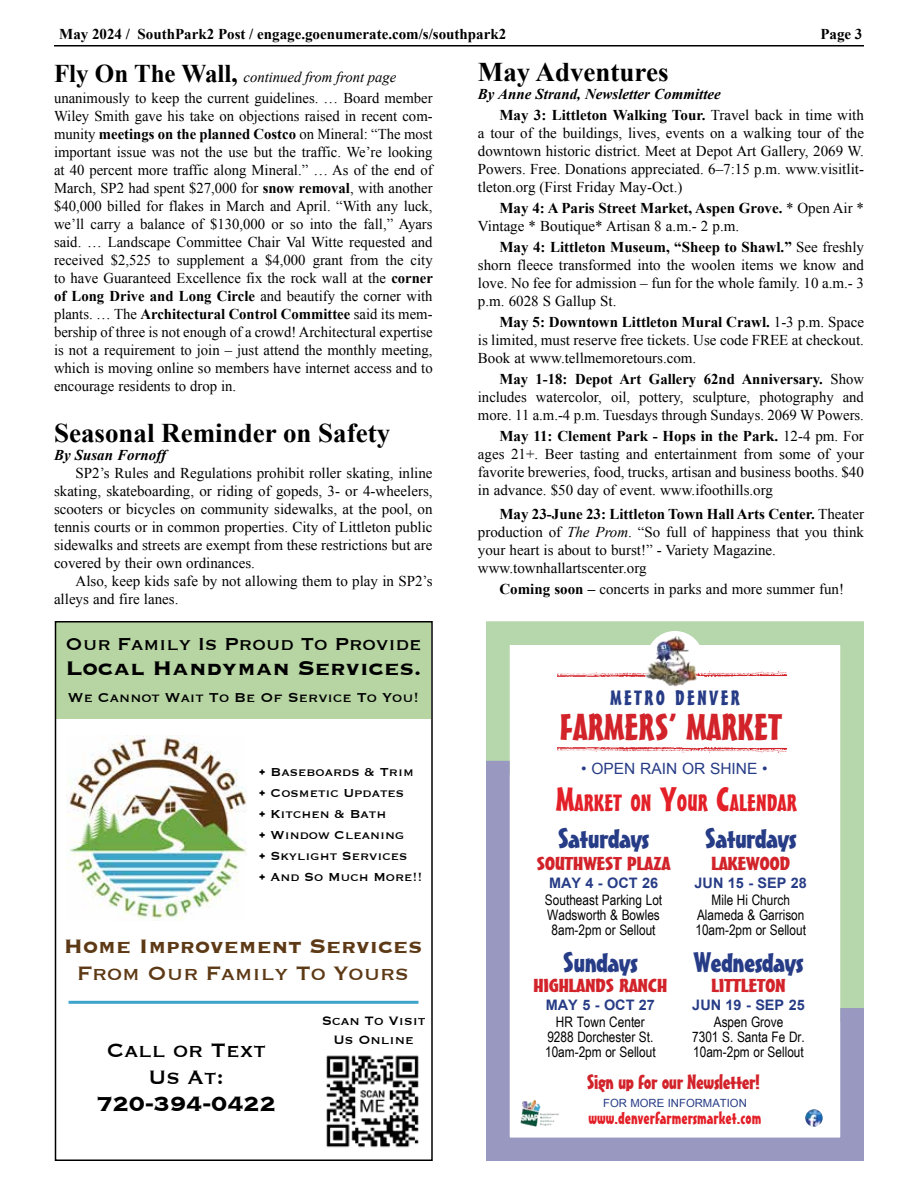
<style>
.page{position:relative;width:918px;height:1188px;background:#fff}
.page>*{position:absolute;margin:0;border:0;box-sizing:border-box;transform-origin:0 0}
.t1{font:36.3px "Mister Earl BT";color:#d2232a;scale:1.2 1}
.t2{font:27.6px "Mister Earl BT";letter-spacing:-.02em;color:#273c86;scale:1.26 1}
.t3{font:700 27px "Times New Roman";color:#000}
.t4{font:700 27px "Copperplate";color:#000}
.t5{font:700 25.5px "Copperplate";color:#000}
.t6{font:700 25.2px "Copperplate";color:#5d3915}
.t7{font:25.2px "Copperplate";color:#5d3915}
.t8{font:25.2px/27px "Copperplate";color:#000;text-align:center}
.t9{font:22.95px "Mister Earl BT";color:#e31f27;scale:1.19 1}
.t10{font:22.5px "Copperplate";color:#000}
.t11{font:20.25px "Mister Earl BT";letter-spacing:-.02em;color:#d2232a;scale:1.2 1}
.t12{font:20.25px "Mister Earl BT";letter-spacing:.1em;color:#273c86;scale:1.2 1}
.t13{font:18.3px "Mister Earl BT";letter-spacing:-.02em;color:#d2232a;scale:1.52 1}
.t14{font:17.55px "Mister Earl BT";color:#e31f27;scale:1.1 1}
.t15{font:16.8px "Copperplate";color:#000}
.t16{font:15.75px/19.5px "Copperplate";color:#000;text-align:center}
.t17{font:15.6px "Arial";color:#273c86}
.t18{font:15px/18px "Times New Roman";color:#000;text-align:justify}
.t19{font:15px "Copperplate";color:#000}
.t20{font:italic 700 15px/21px "Times New Roman";color:#000}
.t21{font:700 15px "Times New Roman";color:#000}
.t22{font:italic 15px "Times New Roman";color:#000}
.t23{font:14.4px/14.9px "Arial Narrow";color:#000;text-align:center}
.t24{font:700 14.4px "Arial";color:#273c86}
.t25{font:11.25px "Arial";color:#273c86}
.s1{font-weight:700;font-style:normal;font-size:25.5px}
.s2{font-style:normal}
.s3{font-weight:400;font-style:normal}
.s4{font-weight:700}
.s5{font-style:italic}
.s6{font-size:32.85px}
</style>
<div class="page">
<hr style="left:54px;top:45px;width:810px;height:1px;background:#000">
<div style="left:55px;top:621px;width:376px;height:97px;background:#b7d5a3"></div>
<div style="left:55px;top:621px;width:378px;height:540px;border:2px solid #000"></div>
<img style="left:67px;top:736px;width:180px;height:185px">
<img style="left:326px;top:1055px;width:93px;height:93px">
<hr style="left:69px;top:1001px;width:349px;height:3px;background:#3ca4cb">
<svg style="left:486px;top:621px;width:378px;height:116px"></svg>
<svg style="left:486px;top:737px;width:378px;height:424px"></svg>
<div style="left:646px;top:631px;width:58px;height:57px;background:#fff;border-radius:50%"></div>
<img style="left:557px;top:670px;width:230px;height:8px">
<img style="left:557px;top:747px;width:230px;height:8px">
<img style="left:643px;top:635px;width:55px;height:53px">
<img style="left:521px;top:1099px;width:39px;height:28px">
<img style="left:805px;top:1109px;width:18px;height:18px;border-radius:9px">
<p class="t21" style="left:59px;top:23px;width:449px">May 2024 / SouthPark2 Post / engage.goenumerate.com/s/southpark2</p>
<p class="t21" style="left:820px;top:23px;width:44px">Page 3</p>
<p class="t22" style="left:54px;top:67px;width:344px"><span class="s1">Fly On The Wall,</span> continued from front page</p>
<h3 class="t3" style="left:478px;top:54px;width:192px">May Adventures</h3>
<p class="t20" style="left:500px;top:83px;width:366px;text-indent:-22px">By Anne Strand, Newsletter Committee<br><span class="s2">May 3: Littleton Walking Tour.</span> <span class="s3">Travel back in time with</span></p>
<p class="t18" style="left:478px;top:124px;width:388px">a tour of the buildings, lives, events on a walking tour of the downtown historic district. Meet at Depot Art Gallery, 2069 W.<br>Powers. Free. Donations appreciated. 6–7:15 p.m. www.visitlit&shy;tleton.org (First Friday May-Oct.)</p>
<p class="t18" style="left:478px;top:199px;width:388px;text-indent:22px"><span class="s4">May 4: A Paris Street Market, Aspen Grove.</span> * Open Air *<br>Vintage * Boutique* Artisan 8 a.m.- 2 p.m.</p>
<p class="t18" style="left:478px;top:238px;width:388px;text-indent:22px"><span class="s4">May 4: Littleton Museum, “Sheep to Shawl.”</span> See freshly shorn fleece transformed into the woolen items we know and love. No fee for admission – fun for the whole family. 10 a.m.- 3 p.m. 6028 S Gallup St.</p>
<p class="t18" style="left:478px;top:313px;width:388px;text-indent:22px"><span class="s4">May 5: Downtown Littleton Mural Crawl.</span> 1-3 p.m. Space is limited, must reserve free tickets. Use code FREE at checkout.<br>Book at www.tellmemoretours.com.</p>
<p class="t18" style="left:478px;top:370px;width:388px;text-indent:22px"><span class="s4">May 1-18: Depot Art Gallery 62nd Anniversary.</span> Show includes watercolor, oil, pottery, sculpture, photography and more. 11 a.m.-4 p.m. Tuesdays through Sundays. 2069 W Powers.</p>
<p class="t18" style="left:478px;top:427px;width:388px;text-indent:22px"><span class="s4">May 11: Clement Park - Hops in the Park.</span> 12-4 pm. For ages 21+. Beer tasting and entertainment from some of your favorite breweries, food, trucks, artisan and business booths. $40 in advance. $50 day of event. www.ifoothills.org</p>
<p class="t18" style="left:478px;top:505px;width:388px;text-align:left;text-indent:22px"><span class="s4">May 23-June 23: Littleton Town Hall Arts Center.</span> Theater production of <span class="s5">The Prom</span>. “So full of happiness that you think your heart is about to burst!” - Variety Magazine. www.townhallartscenter.org</p>
<p class="t18" style="left:500px;top:580px;width:346px"><span class="s4">Coming soon –</span> concerts in parks and more summer fun!</p>
<p class="t18" style="left:54px;top:89px;width:380px">unanimously to keep the current guidelines. … Board member Wiley Smith gave his take on objections raised in recent com&shy;munity <span class="s4">meetings on the planned Costco</span> on Mineral: “The most important issue was not the use but the traffic. We’re looking at 40 percent more traffic along Mineral.” … As of the end of March, SP2 had spent $27,000 for <span class="s4">snow removal</span>, with another $40,000 billed for flakes in March and April. “With any luck, we’ll carry a balance of $130,000 or so into the fall,” Ayars said. … Landscape Committee Chair Val Witte requested and received $2,525 to supplement a $4,000 grant from the city to have Guaranteed Excellence fix the rock wall at the <span class="s4">corner of Long Drive and Long Circle</span> and beautify the corner with plants. … The <span class="s4">Architectural Control Committee</span> said its mem&shy;bership of three is not enough of a crowd! Architectural expertise is not a requirement to join – just attend the monthly meeting, which is moving online so members have internet access and to encourage residents to drop in.</p>
<h3 class="t3" style="left:54px;top:414px;width:338px">Seasonal Reminder on Safety</h3>
<p class="t20" style="left:54px;top:444px;width:114px">By Susan Fornoff</p>
<p class="t18" style="left:54px;top:464px;width:380px;text-indent:22px">SP2’s Rules and Regulations prohibit roller skating, inline skating, skateboarding, or riding of gopeds, 3- or 4-wheelers, scooters or bicycles on community sidewalks, at the pool, on tennis courts or in common properties. City of Littleton public sidewalks and streets are exempt from these restrictions but are covered by their own ordinances.</p>
<p class="t18" style="left:54px;top:572px;width:380px;text-indent:22px">Also, keep kids safe by not allowing them to play in SP2’s alleys and fire lanes.</p>
<h3 class="t10" style="left:66px;top:629px;width:357px">Our Family Is Proud To Provide</h3>
<h3 class="t5" style="left:65px;top:652px;width:358px">Local Handyman Services.</h3>
<p class="t15" style="left:68px;top:687px;width:353px">We Cannot Wait To Be Of Service To You!</p>
<p class="t19" style="left:258px;top:762px;width:157px">• Baseboards &amp; Trim</p>
<p class="t19" style="left:258px;top:783px;width:147px">• Cosmetic Updates</p>
<p class="t19" style="left:258px;top:804px;width:129px">• Kitchen &amp; Bath</p>
<p class="t19" style="left:258px;top:825px;width:147px">• Window Cleaning</p>
<p class="t19" style="left:258px;top:846px;width:151px">• Skylight Services</p>
<p class="t19" style="left:258px;top:867px;width:166px">• And So Much More!!</p>
<h3 class="t6" style="left:64px;top:930px;width:360px">Home Improvement Services</h3>
<h3 class="t7" style="left:77px;top:957px;width:333px">From Our Family To Yours</h3>
<h3 class="t8" style="left:107px;top:1036px;width:161px">Call or Text<br>Us At:</h3>
<h3 class="t4" style="left:97px;top:1086px;width:181px">720-394-0422</h3>
<p class="t16" style="left:322px;top:1010px;width:105px">Scan To Visit<br>Us Online</p>
<h3 class="t12" style="left:610px;top:686px;width:110px">METRO DENVER</h3>
<h1 class="t1" style="left:560px;top:705px;width:187px">FARMERS’ MARKET</h1>
<p class="t17" style="left:581px;top:758px;width:188px">• OPEN RAIN OR SHINE •</p>
<h3 class="t9" style="left:556px;top:789px;width:204px"><span class="s6">M</span>ARKET ON <span class="s6">Y</span>OUR <span class="s6">C</span>ALENDAR</h3>
<h2 class="t2" style="left:558px;top:822px;width:74px">Saturdays</h2>
<p class="t13" style="left:536px;top:853px;width:90px">SOUTHWEST PLAZA</p>
<p class="t24" style="left:549px;top:873px;width:111px">MAY 4 - OCT 26</p>
<p class="t23" style="left:545px;top:892px;width:119px;text-align:left">Southeast Parking Lot<br>Wadsworth &amp; Bowles<br>8am-2pm or Sellout</p>
<h2 class="t2" style="left:705px;top:821px;width:74px">Saturdays</h2>
<p class="t13" style="left:711px;top:853px;width:54px">LAKEWOOD</p>
<p class="t24" style="left:695px;top:873px;width:114px">JUN 15 - SEP 28</p>
<p class="t23" style="left:695px;top:892px;width:112px">Mile Hi Church<br>Alameda &amp; Garrison<br>10am-2pm or Sellout</p>
<h2 class="t2" style="left:563px;top:946px;width:61px">Sundays</h2>
<p class="t13" style="left:533px;top:975px;width:90px">HIGHLANDS RANCH</p>
<p class="t24" style="left:546px;top:995px;width:111px">MAY 5 - OCT 27</p>
<p class="t23" style="left:545px;top:1014px;width:112px">HR Town Center<br>9288 Dorchester St.<br>10am-2pm or Sellout</p>
<h2 class="t2" style="left:694px;top:946px;width:89px">Wednesdays</h2>
<p class="t13" style="left:711px;top:975px;width:51px">LITTLETON</p>
<p class="t24" style="left:692px;top:995px;width:114px">JUN 19 - SEP 25</p>
<p class="t23" style="left:692px;top:1014px;width:114px">Aspen Grove<br>7301 S. Santa Fe Dr.<br>10am-2pm or Sellout</p>
<p class="t25" style="left:603px;top:1096px;width:145px">FOR MORE INFORMATION</p>
<p class="t14" style="left:589px;top:1107px;width:159px">www.denverfarmersmarket.com</p>
<h3 class="t11" style="left:587px;top:1070px;width:146px">Sign up for our Newsletter!</h3>
</div>
